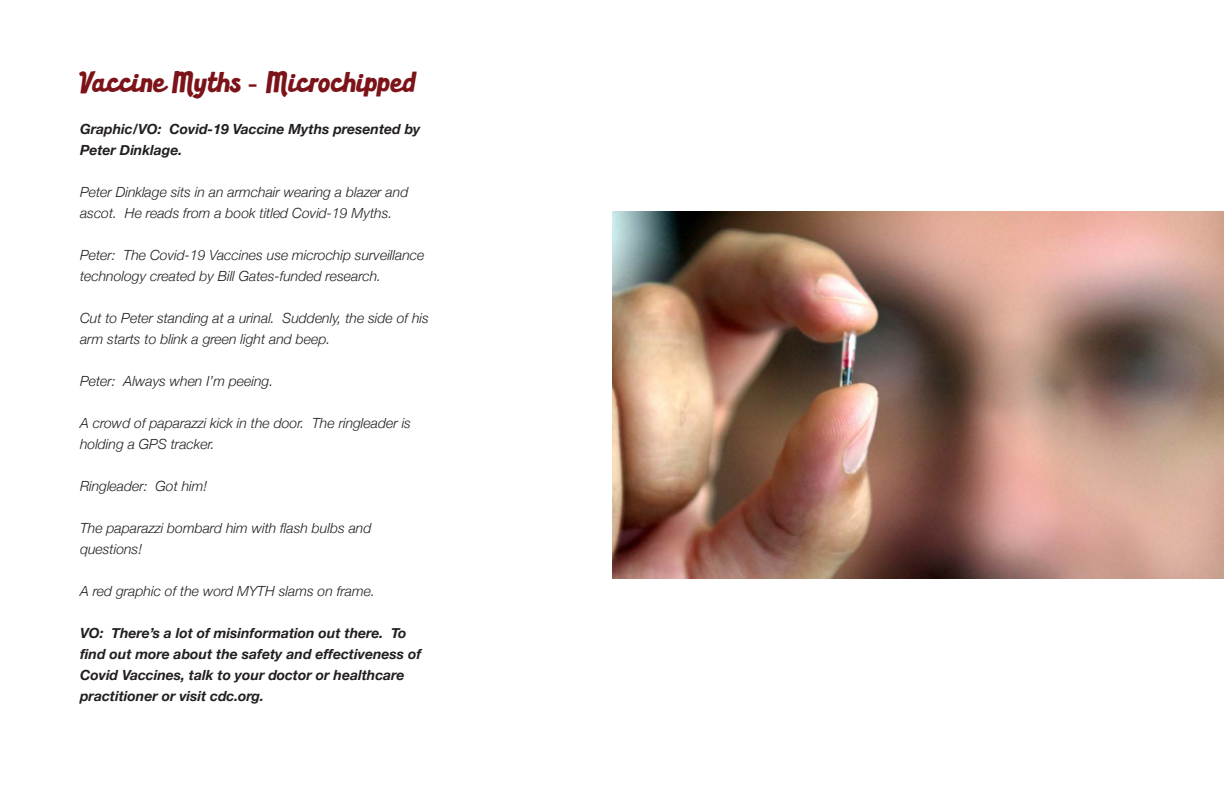
<style>
.page{position:relative;width:1224px;height:792px;background:#fff}
.page>*{position:absolute;margin:0;border:0;box-sizing:border-box;transform-origin:0 0}
.t1{font:32px "Basic Definition";color:#7c1318}
.t2{font:italic 300 14px/21px "Helvetica Neue";color:#231f20}
.t3{font:italic 700 14px/21px "Helvetica Neue";color:#231f20}
.s1{font-family:"Baskerville"}
</style>
<div class="page">
<img style="left:612px;top:211px;width:612px;height:368px">
<h1 class="t1" style="left:80px;top:69px;width:337px">Vaccine Myths <span class="s1">-</span> Microchipped</h1>
<p class="t3" style="left:80px;top:118px;width:342px">Graphic/VO: Covid-19 Vaccine Myths presented by<br>Peter Dinklage.</p>
<p class="t2" style="left:80px;top:180px;width:330px">Peter Dinklage sits in an armchair wearing a blazer and ascot. He reads from a book titled Covid-19 Myths.</p>
<p class="t2" style="left:80px;top:243px;width:346px">Peter: The Covid-19 Vaccines use microchip surveillance technology created by Bill Gates-funded research.</p>
<p class="t2" style="left:80px;top:306px;width:350px">Cut to Peter standing at a urinal. Suddenly, the side of his arm starts to blink a green light and beep.</p>
<p class="t2" style="left:80px;top:369px;width:195px">Peter: Always when I’m peeing.</p>
<p class="t2" style="left:80px;top:411px;width:332px">A crowd of paparazzi kick in the door. The ringleader is holding a GPS tracker.</p>
<p class="t2" style="left:80px;top:474px;width:129px">Ringleader: Got him!</p>
<p class="t2" style="left:80px;top:516px;width:293px">The paparazzi bombard him with flash bulbs and questions!</p>
<p class="t2" style="left:80px;top:579px;width:296px">A red graphic of the word MYTH slams on frame.</p>
<p class="t3" style="left:80px;top:622px;width:343px">VO: There’s a lot of misinformation out there. To find out more about the safety and effectiveness of Covid Vaccines, talk to your doctor or healthcare practitioner or visit cdc.org.</p>
</div>
